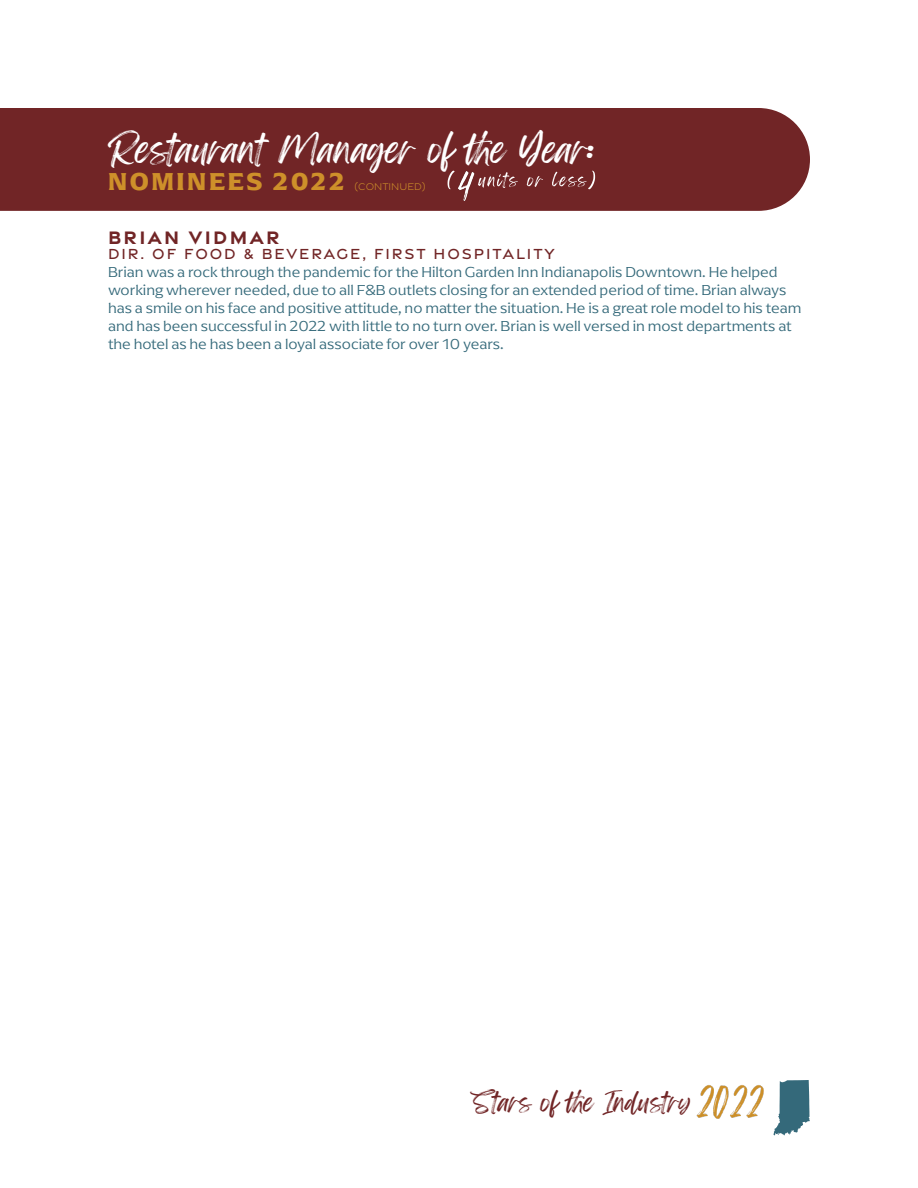
<style>
.page{position:relative;width:918px;height:1188px;background:#fff}
.page>*{position:absolute;margin:0;border:0;box-sizing:border-box;transform-origin:0 0}
.t1{font:33px "Feeling Passionate";color:#fff}
.t2{font:700 25.5px "Arpona";letter-spacing:.1em;color:#ce902a}
.t3{font:22.5px "Feeling Passionate";color:#712526}
.Text_Info{font:700 19.5px "Gravesend Sans";letter-spacing:.12em;color:#712526}
.Text_Info-2{font:500 15.75px "Gravesend Sans";letter-spacing:.12em;color:#712526}
.Nominee_Information{font:300 15px/18px "Arpona";color:#34697a}
.t4{font:300 10.5px "Gravesend Sans";color:#ce902a}
</style>
<div class="page">
<img style="left:696px;top:1085px;width:68px;height:34px">
<svg style="left:774px;top:1080px;width:36px;height:55px"></svg>
<div style="left:0;top:108px;width:810px;height:103px;background:#712526"></div>
<svg style="left:486px;top:171px;width:109px;height:18px;background:#844243"></svg>
<img style="left:445px;top:167px;width:41px;height:40px">
<p class="t1" style="left:108px;top:123px;width:487px">Restaurant Manager of the Year:</p>
<p class="t2" style="left:108px;top:166px;width:238px">NOMINEES 2022</p>
<p class="t4" style="left:355px;top:181px;width:73px">(CONTINUED)</p>
<p class="Text_Info" style="left:108px;top:225px;width:173px">BRIAN VIDMAR</p>
<p class="Text_Info-2" style="left:108px;top:245px;width:448px">DIR. OF FOOD &amp; BEVERAGE, FIRST HOSPITALITY</p>
<p class="Nominee_Information" style="left:108px;top:263px;width:695px">Brian was a rock through the pandemic for the Hilton Garden Inn Indianapolis Downtown. He helped working wherever needed, due to all F&amp;B outlets closing for an extended period of time. Brian always has a smile on his face and positive attitude, no matter the situation. He is a great role model to his team and has been successful in 2022 with little to no turn over. Brian is well versed in most departments at the hotel as he has been a loyal associate for over 10 years.</p>
<h3 class="t3" style="left:473px;top:1084px;width:219px">Stars of the Industry</h3>
</div>
